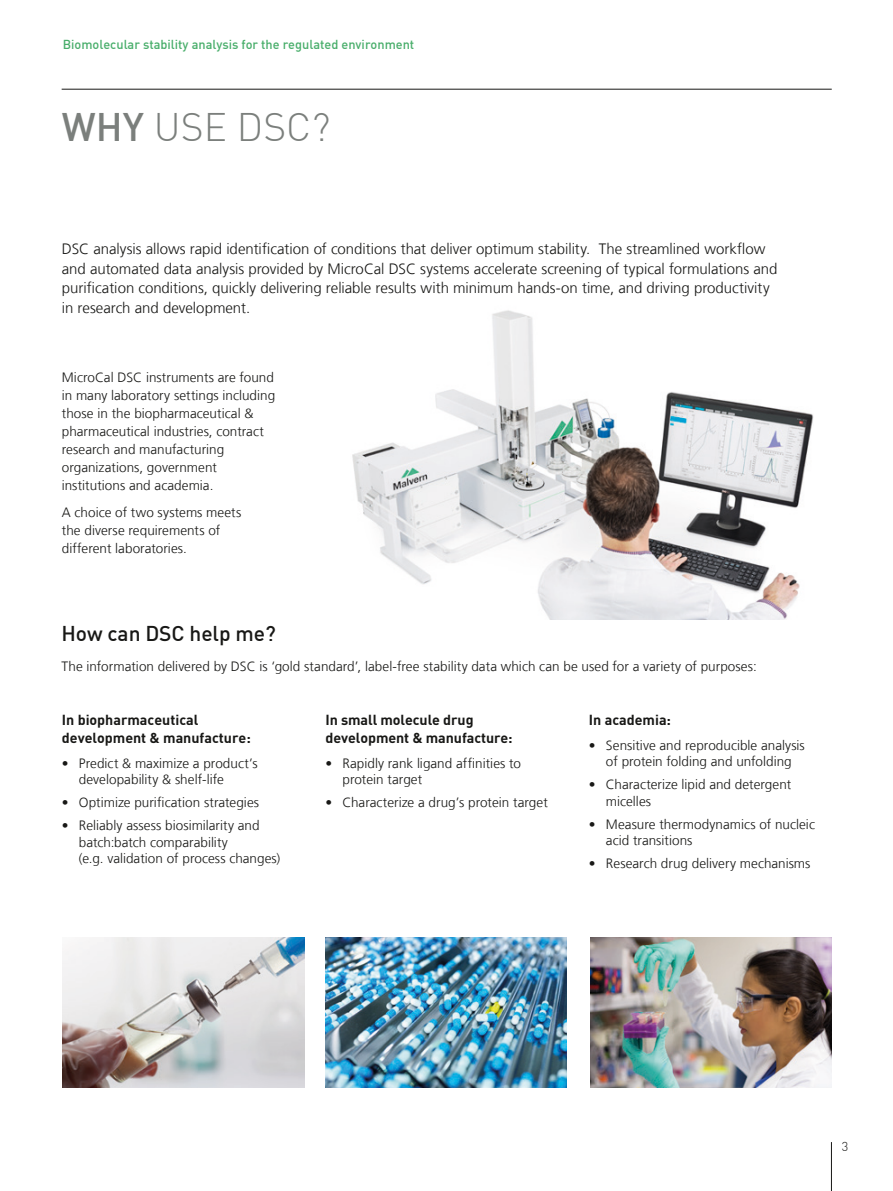
<style>
.page{position:relative;width:893px;height:1191px;background:#fff}
.page>*{position:absolute;margin:0;border:0;box-sizing:border-box;transform-origin:0 0}
.t1{font:300 39px "DIN";color:#7b7f7c}
.t2{font:500 21px "DIN";letter-spacing:-.005em;color:#181816}
.t3{font:300 15px/19.5px "Frutiger LT Com";color:#181816}
.t4{font:700 14.25px/18px "DIN";color:#181816}
.t5{font:300 13.5px/18px "Frutiger LT Com";color:#181816}
.t6{font:12.75px "DIN Medium";color:#49ae6b}
.t7{font:300 12.75px "DIN";color:#181816}
.s1{font-weight:500}
</style>
<div class="page">
<img style="left:352px;top:310px;width:462px;height:309px">
<hr style="left:831px;top:1142px;width:1px;height:49px;background:#181816">
<hr style="left:62px;top:89px;width:770px;height:1px;background:#181816">
<img style="left:63px;top:937px;width:241px;height:150px">
<img style="left:325px;top:937px;width:241px;height:150px">
<img style="left:590px;top:937px;width:242px;height:150px">
<p class="t6" style="left:63px;top:36px;width:353px">Biomolecular stability analysis for the regulated environment</p>
<h1 class="t1" style="left:62px;top:103px;width:270px"><span class="s1">WHY</span> USE DSC?</h1>
<p class="t3" style="left:62px;top:239px;width:717px">DSC analysis allows rapid identification of conditions that deliver optimum stability. The streamlined workflow and automated data analysis provided by MicroCal DSC systems accelerate screening of typical formulations and purification conditions, quickly delivering reliable results with minimum hands-on time, and driving productivity in research and development.</p>
<p class="t5" style="left:62px;top:369px;width:215px">MicroCal DSC instruments are found in many laboratory settings including those in the biopharmaceutical &amp; pharmaceutical industries, contract research and manufacturing organizations, government institutions and academia.</p>
<p class="t5" style="left:62px;top:504px;width:181px">A choice of two systems meets the diverse requirements of different laboratories.</p>
<h2 class="t2" style="left:62px;top:619px;width:216px">How can DSC help me?</h2>
<p class="t5" style="left:62px;top:658px;width:697px">The information delivered by DSC is ‘gold standard’, label-free stability data which can be used for a variety of purposes:</p>
<p class="t4" style="left:62px;top:710px;width:190px">In biopharmaceutical development &amp; manufacture:</p>
<p class="t5" style="left:79px;top:755px;width:181px;line-height:16.5px;text-indent:-17px">• Predict &amp; maximize a product’s developability &amp; shelf-life</p>
<p class="t5" style="left:62px;top:793px;width:199px">• Optimize purification strategies</p>
<p class="t5" style="left:79px;top:817px;width:203px;line-height:16.5px;text-indent:-17px">• Reliably assess biosimilarity and batch:batch comparability<br>(e.g. validation of process changes)</p>
<p class="t4" style="left:325px;top:710px;width:189px">In small molecule drug development &amp; manufacture:</p>
<p class="t5" style="left:342px;top:755px;width:180px;line-height:16.5px;text-indent:-17px">• Rapidly rank ligand affinities to protein target</p>
<p class="t5" style="left:325px;top:793px;width:224px">• Characterize a drug’s protein target</p>
<p class="t4" style="left:589px;top:710px;width:84px">In academia:</p>
<p class="t5" style="left:589px;top:737px;width:217px;line-height:16.5px;text-align:center">• Sensitive and reproducible analysis of protein folding and unfolding</p>
<p class="t5" style="left:606px;top:776px;width:187px;line-height:16.5px;text-indent:-17px">• Characterize lipid and detergent micelles</p>
<p class="t5" style="left:606px;top:816px;width:211px;line-height:16.5px;text-indent:-17px">• Measure thermodynamics of nucleic acid transitions</p>
<p class="t5" style="left:589px;top:854px;width:223px">• Research drug delivery mechanisms</p>
<p class="t7" style="left:842px;top:1138px;width:8px">3</p>
</div>
